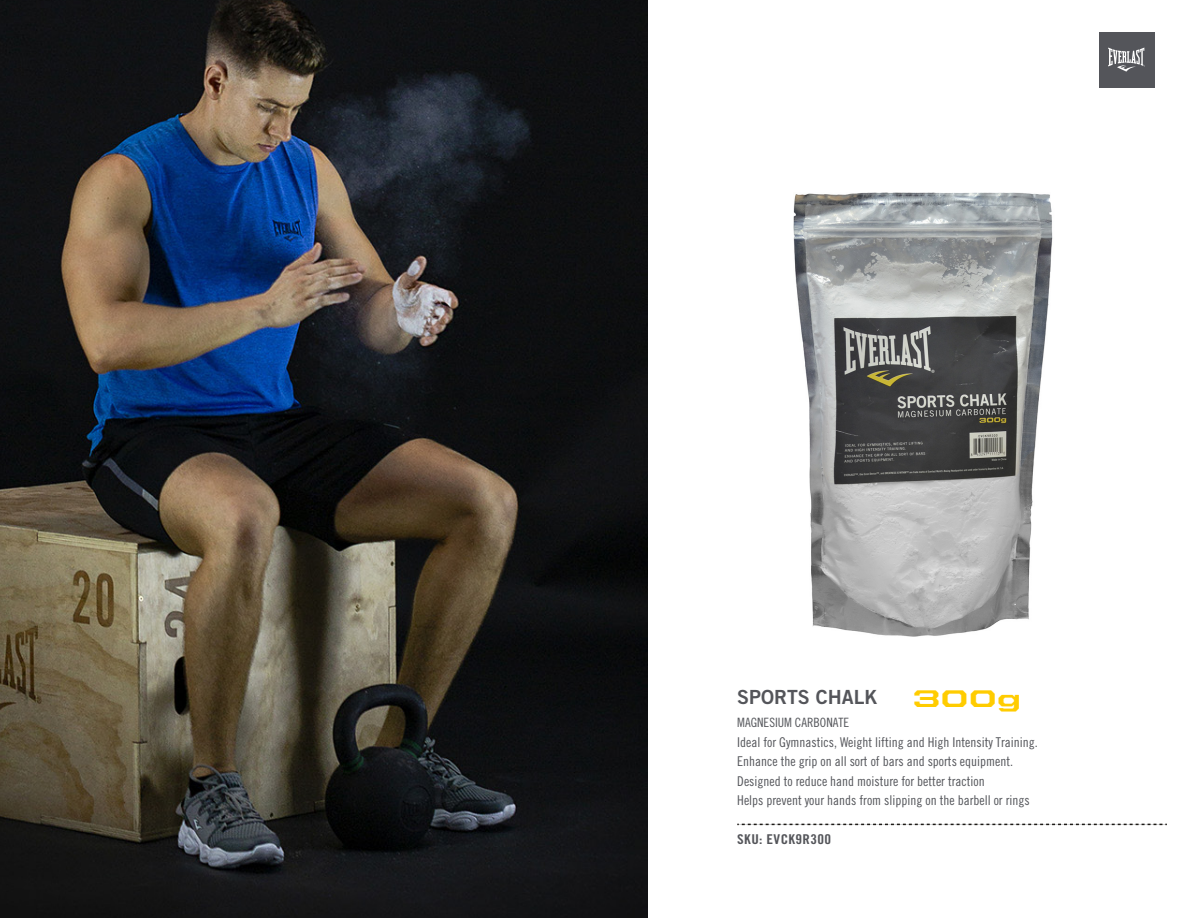
<style>
.page{position:relative;width:1188px;height:918px;background:#fff}
.page>*{position:absolute;margin:0;border:0;box-sizing:border-box;transform-origin:0 0}
.t1{font:800 24.15px "United Sans Ext";color:#fc0}
.t2{font:19.5px "Trade Gothic LT Std Bd 2";color:#54555a}
.t3{font:13.5px/19.5px "Trade Gothic LT Std Cn 18";color:#54555a}
.t4{font:13.5px "Trade Gothic Bold Cond Twenty";letter-spacing:.025em;color:#54555a;scale:1.11 1}
.t5{font:12.9px "Trade Gothic LT Std Cn 18";color:#54555a}
</style>
<div class="page">
<svg style="left:737px;top:824px;width:430px;height:1px"></svg>
<img style="left:793px;top:192px;width:260px;height:445px">
<img style="left:0;top:0;width:648px;height:918px">
<div style="left:1099px;top:32px;width:55px;height:55px;background:#54555a"></div>
<svg style="left:1108px;top:48px;width:37px;height:24px"></svg>
<h2 class="t2" style="left:737px;top:685px;width:142px">SPORTS CHALK</h2>
<p class="t3" style="left:737px;top:732px;width:302px">Ideal for Gymnastics, Weight lifting and High Intensity Training.<br>Enhance the grip on all sort of bars and sports equipment.<br>Designed to reduce hand moisture for better traction<br>Helps prevent your hands from slipping on the barbell or rings</p>
<h1 class="t1" style="left:913px;top:684px;width:110px">300g</h1>
<p class="t5" style="left:737px;top:715px;width:113px">MAGNESIUM CARBONATE</p>
<p class="t4" style="left:737px;top:831px;width:86px">SKU: EVCK9R300</p>
</div>
